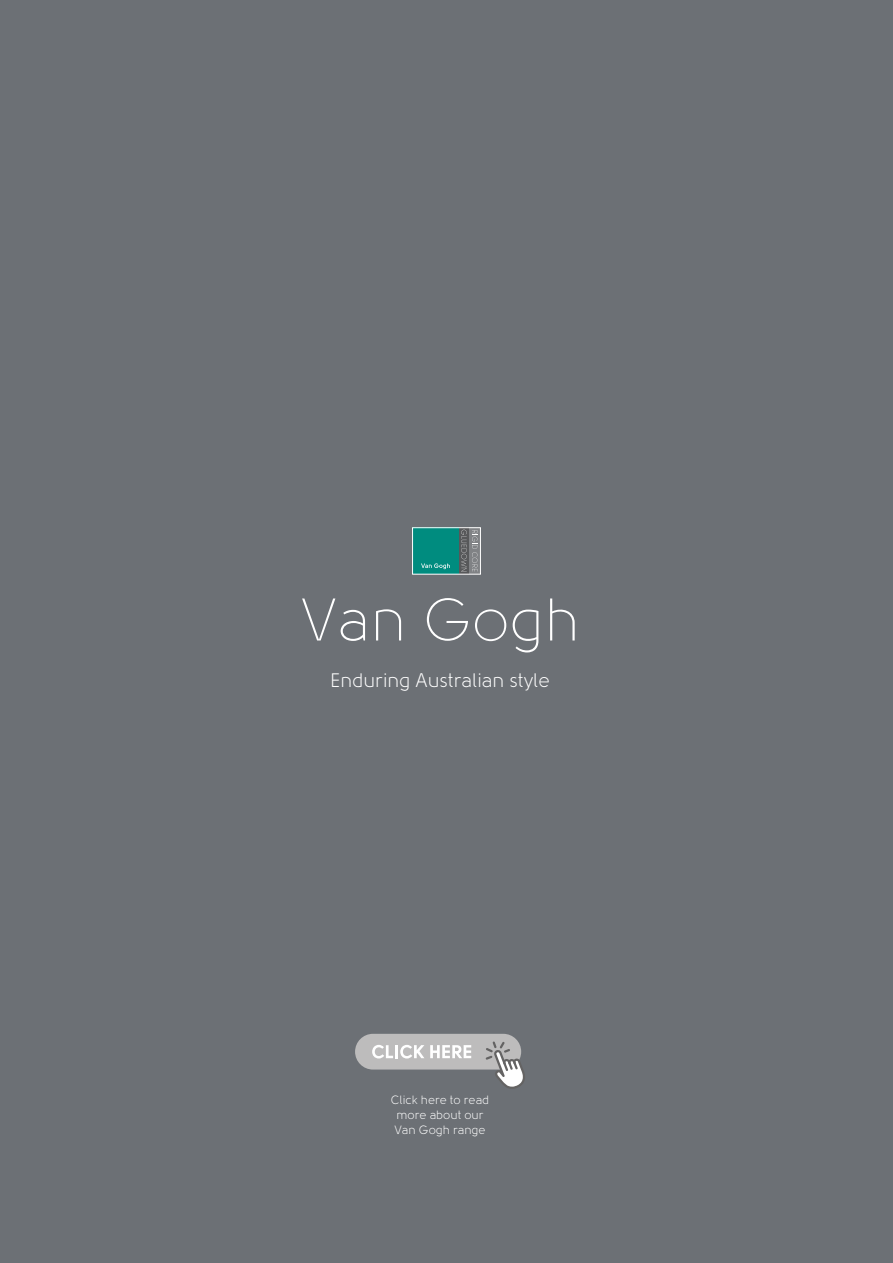
<style>
.page{position:relative;width:893px;height:1263px;background:#6c7075}
.page>*{position:absolute;margin:0;border:0;box-sizing:border-box;transform-origin:0 0}
.t1{font:300 60px "Solomon";color:#fff}
.t2{font:19.5px "Solomon";color:#fff}
.t3{font:12px/15px "Solomon";color:#fff}
</style>
<div class="page">
<svg style="left:412px;top:527px;width:69px;height:47px;background:#358e86"></svg>
<div style="left:355px;top:1034px;width:166px;height:35px;background:#bdbcbc;border-radius:18px"></div>
<svg style="left:486px;top:1041px;width:39px;height:48px"></svg>
<svg style="left:372px;top:1045px;width:52px;height:13px"></svg>
<svg style="left:430px;top:1045px;width:41px;height:13px"></svg>
<p class="t1" style="left:300px;top:589px;width:281px">Van Gogh</p>
<p class="t2" style="left:330px;top:669px;width:221px">Enduring Australian style</p>
<p class="t3" style="left:391px;top:1092px;width:100px">Click here to read more about our<br>Van Gogh range</p>
</div>
